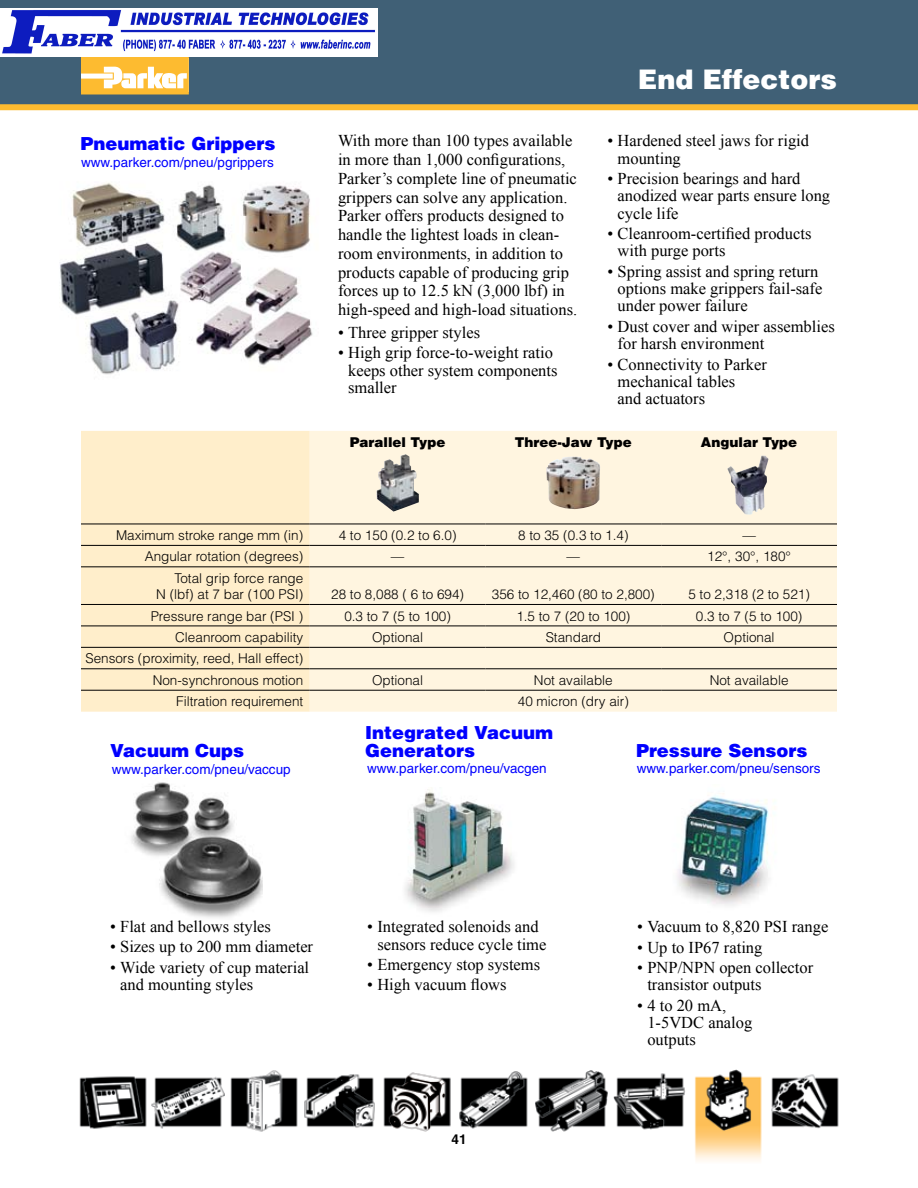
<style>
.page{position:relative;width:918px;height:1188px;background:#fff}
.page>*{position:absolute;margin:0;border:0;box-sizing:border-box;transform-origin:0 0}
.t1{font:900 27px "Helvetica";color:#fff}
.t2{font:900 18px/18px "Helvetica";color:#00f}
.t3{font:16.5px/17.2px "Times New Roman";color:#000}
.t4{font:300 13.5px/16.2px "Helvetica";color:#000;text-align:right}
.t5{font:13.5px "Helvetica";color:#00f}
.t6{font:900 13.5px "Helvetica";color:#000}
.t7{font:700 13.5px "Helvetica";color:#000}
</style>
<div class="page">
<img style="left:60px;top:182px;width:253px;height:193px">
<img style="left:405px;top:789px;width:109px;height:123px">
<img style="left:677px;top:793px;width:92px;height:113px">
<img style="left:131px;top:782px;width:132px;height:136px">
<svg style="left:0;top:0;width:918px;height:110px;background:#4e6772"></svg>
<svg style="left:81px;top:56px;width:108px;height:38px"></svg>
<div style="left:81px;top:431px;width:229px;height:281px;background:#ffeecb"></div>
<div style="left:310px;top:431px;width:527px;height:281px;background:#fff5e0"></div>
<hr style="left:81px;top:524px;width:229px;height:1px;background:#000">
<hr style="left:310px;top:524px;width:176px;height:1px;background:#000">
<hr style="left:486px;top:524px;width:175px;height:1px;background:#000">
<hr style="left:661px;top:524px;width:176px;height:1px;background:#000">
<hr style="left:81px;top:545px;width:229px;height:1px;background:#000">
<hr style="left:310px;top:545px;width:176px;height:1px;background:#000">
<hr style="left:486px;top:545px;width:175px;height:1px;background:#000">
<hr style="left:661px;top:545px;width:176px;height:1px;background:#000">
<hr style="left:81px;top:566px;width:229px;height:1px;background:#000">
<hr style="left:310px;top:566px;width:176px;height:1px;background:#000">
<hr style="left:486px;top:566px;width:175px;height:1px;background:#000">
<hr style="left:661px;top:566px;width:176px;height:1px;background:#000">
<hr style="left:81px;top:604px;width:229px;height:1px;background:#000">
<hr style="left:310px;top:604px;width:176px;height:1px;background:#000">
<hr style="left:486px;top:604px;width:175px;height:1px;background:#000">
<hr style="left:661px;top:604px;width:176px;height:1px;background:#000">
<hr style="left:81px;top:626px;width:229px;height:1px;background:#000">
<hr style="left:310px;top:626px;width:176px;height:1px;background:#000">
<hr style="left:486px;top:626px;width:175px;height:1px;background:#000">
<hr style="left:661px;top:626px;width:176px;height:1px;background:#000">
<hr style="left:81px;top:647px;width:229px;height:1px;background:#000">
<hr style="left:310px;top:647px;width:176px;height:1px;background:#000">
<hr style="left:486px;top:647px;width:175px;height:1px;background:#000">
<hr style="left:661px;top:647px;width:176px;height:1px;background:#000">
<hr style="left:81px;top:668px;width:229px;height:1px;background:#000">
<hr style="left:310px;top:668px;width:176px;height:1px;background:#000">
<hr style="left:486px;top:668px;width:175px;height:1px;background:#000">
<hr style="left:661px;top:668px;width:176px;height:1px;background:#000">
<hr style="left:81px;top:690px;width:229px;height:1px;background:#000">
<hr style="left:310px;top:690px;width:176px;height:1px;background:#000">
<hr style="left:486px;top:690px;width:175px;height:1px;background:#000">
<hr style="left:661px;top:690px;width:176px;height:1px;background:#000">
<img style="left:376px;top:454px;width:43px;height:58px">
<img style="left:546px;top:456px;width:54px;height:54px">
<img style="left:727px;top:456px;width:42px;height:59px">
<img style="left:771px;top:1074px;width:68px;height:55px">
<img style="left:79px;top:1070px;width:219px;height:62px">
<img style="left:383px;top:1071px;width:145px;height:61px">
<img style="left:304px;top:1074px;width:71px;height:54px">
<img style="left:535px;top:1070px;width:73px;height:62px">
<img style="left:613px;top:1073px;width:73px;height:57px">
<img style="left:694px;top:1069px;width:68px;height:92px">
<img style="left:0;top:9px;width:378px;height:47px">
<p class="t2" style="left:80px;top:134px;width:196px">Pneumatic Grippers</p>
<p class="t3" style="left:338px;top:131px;width:241px;line-height:18.8px">With more than 100 types available in more than 1,000 configurations, Parker’s complete line of pneumatic grippers can solve any application.<br>Parker offers products designed to handle the lightest loads in clean&shy;room environments, in addition to products capable of producing grip forces up to 12.5 kN (3,000 lbf) in high-speed and high-load situations.</p>
<p class="t3" style="left:338px;top:323px;width:144px">• Three gripper styles</p>
<p class="t3" style="left:348px;top:344px;width:211px;text-indent:-10px">• High grip force-to-weight ratio keeps other system components smaller</p>
<p class="t5" style="left:81px;top:154px;width:194px">www. parker. com/pneu/pgrippers</p>
<h1 class="t1" style="left:638px;top:61px;width:201px">End Effectors</h1>
<p class="t3" style="left:618px;top:132px;width:193px;text-indent:-10px">• Hardened steel jaws for rigid mounting</p>
<p class="t3" style="left:618px;top:170px;width:214px;text-indent:-10px">• Precision bearings and hard anodized wear parts ensure long cycle life</p>
<p class="t3" style="left:618px;top:225px;width:195px;text-indent:-10px">• Cleanroom-certified products with purge ports</p>
<p class="t3" style="left:618px;top:262px;width:206px;text-indent:-10px">• Spring assist and spring return options make grippers fail-safe under power failure</p>
<p class="t3" style="left:618px;top:317px;width:219px;text-indent:-10px">• Dust cover and wiper assemblies for harsh environment</p>
<p class="t3" style="left:618px;top:355px;width:151px;text-indent:-10px">• Connectivity to Parker mechanical tables<br>and actuators</p>
<p class="t6" style="left:350px;top:434px;width:97px">Parallel Type</p>
<p class="t6" style="left:515px;top:434px;width:119px">Three-Jaw Type</p>
<p class="t6" style="left:701px;top:434px;width:98px">Angular Type</p>
<p class="t4" style="left:116px;top:527px;width:189px">Maximum stroke range mm (in)</p>
<p class="t4" style="left:339px;top:527px;width:119px">4 to 150 (0.2 to 6.0)</p>
<p class="t4" style="left:518px;top:527px;width:112px">8 to 35 (0.3 to 1.4)</p>
<p class="t4" style="left:742px;top:527px;width:15px">—</p>
<p class="t4" style="left:145px;top:548px;width:160px">Angular rotation (degrees)</p>
<p class="t4" style="left:391px;top:548px;width:15px">—</p>
<p class="t4" style="left:567px;top:548px;width:15px">—</p>
<p class="t4" style="left:707px;top:548px;width:85px">12°, 30°, 180°</p>
<p class="t4" style="left:156px;top:570px;width:149px">Total grip force range<br>N (lbf) at 7 bar (100 PSI)</p>
<p class="t4" style="left:331px;top:586px;width:134px">28 to 8,088 ( 6 to 694)</p>
<p class="t4" style="left:492px;top:586px;width:164px">356 to 12,460 (80 to 2,800)</p>
<p class="t4" style="left:688px;top:586px;width:123px">5 to 2,318 (2 to 521)</p>
<p class="t4" style="left:151px;top:607px;width:154px">Pressure range bar (PSI )</p>
<p class="t4" style="left:344px;top:607px;width:108px">0.3 to 7 (5 to 100)</p>
<p class="t4" style="left:516px;top:607px;width:116px">1.5 to 7 (20 to 100)</p>
<p class="t4" style="left:696px;top:607px;width:108px">0.3 to 7 (5 to 100)</p>
<p class="t4" style="left:175px;top:629px;width:130px">Cleanroom capability</p>
<p class="t4" style="left:372px;top:629px;width:53px">Optional</p>
<p class="t4" style="left:546px;top:629px;width:57px">Standard</p>
<p class="t4" style="left:724px;top:629px;width:53px">Optional</p>
<p class="t4" style="left:85px;top:647px;width:219px;line-height:21.5px">Sensors (proximity, reed, Hall effect)<br>Non-synchronous motion</p>
<p class="t4" style="left:372px;top:672px;width:53px">Optional</p>
<p class="t4" style="left:534px;top:672px;width:80px">Not available</p>
<p class="t4" style="left:710px;top:672px;width:80px">Not available</p>
<p class="t4" style="left:176px;top:693px;width:129px">Filtration requirement</p>
<p class="t4" style="left:518px;top:693px;width:113px">40 micron (dry air)</p>
<p class="t2" style="left:110px;top:741px;width:136px">Vacuum Cups</p>
<p class="t2" style="left:365px;top:723px;width:190px">Integrated Vacuum<br>Generators</p>
<p class="t2" style="left:636px;top:741px;width:173px">Pressure Sensors</p>
<p class="t5" style="left:112px;top:761px;width:180px">www. parker. com/pneu/vaccup</p>
<p class="t5" style="left:367px;top:761px;width:181px">www. parker. com/pneu/vacgen</p>
<p class="t5" style="left:637px;top:760px;width:185px">www. parker. com/pneu/sensors</p>
<p class="t3" style="left:110px;top:917px;width:162px">• Flat and bellows styles</p>
<p class="t3" style="left:110px;top:938px;width:205px">• Sizes up to 200 mm diameter</p>
<p class="t3" style="left:120px;top:958px;width:191px;text-indent:-10px">• Wide variety of cup material and mounting styles</p>
<p class="t3" style="left:377px;top:918px;width:171px;text-indent:-10px">• Integrated solenoids and sensors reduce cycle time</p>
<p class="t3" style="left:367px;top:956px;width:174px">• Emergency stop systems</p>
<p class="t3" style="left:367px;top:976px;width:141px">• High vacuum flows</p>
<p class="t7" style="left:451px;top:1131px;width:17px">41</p>
<p class="t3" style="left:637px;top:918px;width:193px">• Vacuum to 8,820 PSI range</p>
<p class="t3" style="left:637px;top:938px;width:127px">• Up to IP67 rating</p>
<p class="t3" style="left:647px;top:959px;width:167px;text-indent:-10px">• PNP/NPN open collector transistor outputs</p>
<p class="t3" style="left:647px;top:997px;width:106px;text-indent:-10px">• 4 to 20 mA,<br>1-5VDC analog outputs</p>
</div>
